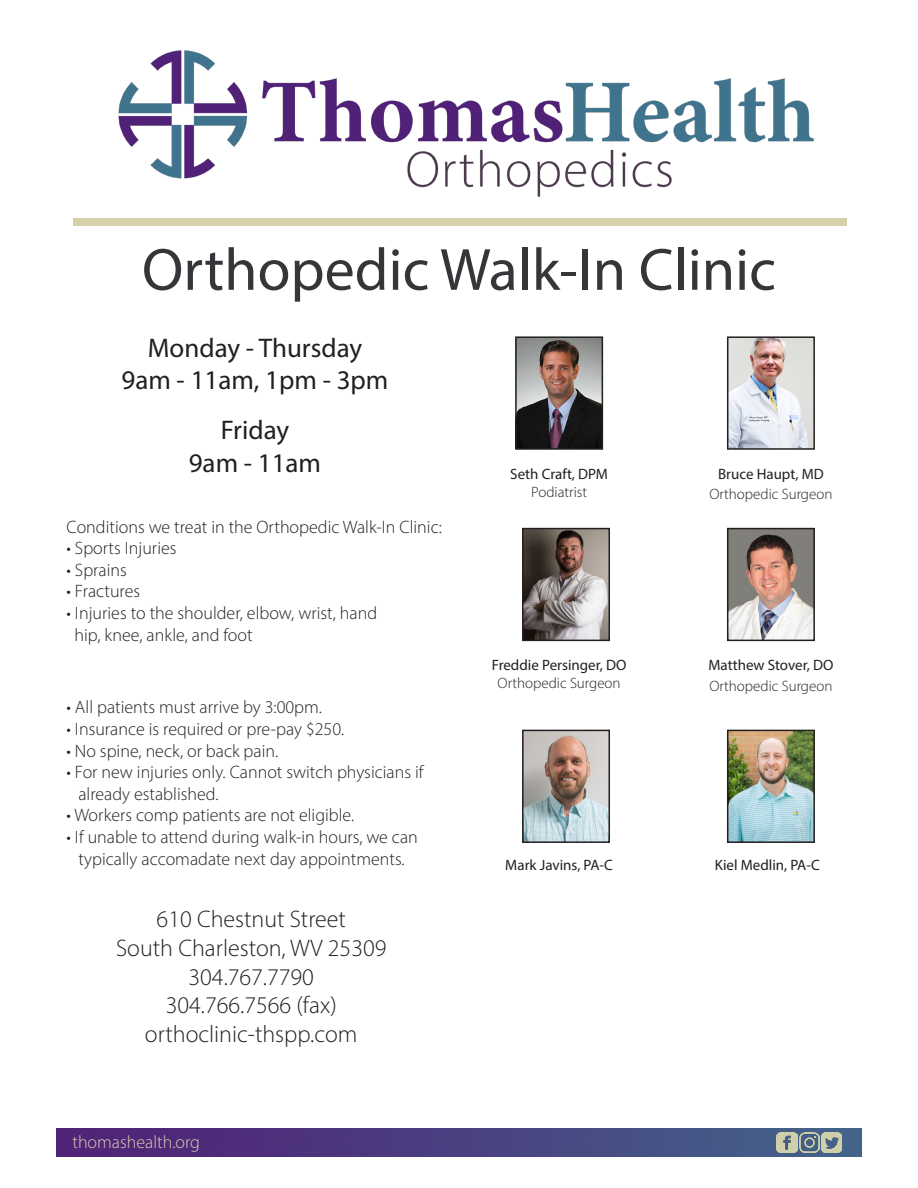
<style>
.page{position:relative;width:918px;height:1188px;background:#fff}
.page>*{position:absolute;margin:0;border:0;box-sizing:border-box;transform-origin:0 0}
.t1{font:60px "Myriad Pro";color:#363539}
.t2{font:27px "Myriad Pro";color:#231f20}
.t3{font:300 24px "Myriad Pro";color:#231f20}
.t4{font:300 18px "Myriad Pro";color:#231f20}
.t5{font:300 18px "Myriad Pro";color:#d6d0ab}
.t6{font:15px "Myriad Pro";color:#231f20}
.t7{font:300 15px "Myriad Pro";color:#231f20}
</style>
<div class="page">
<img style="left:118px;top:50px;width:696px;height:147px">
<div style="left:73px;top:218px;width:774px;height:7px;background:#d6d0ab"></div>
<img style="left:56px;top:1129px;width:806px;height:27px">
<img style="left:777px;top:1132px;width:65px;height:21px">
<img style="left:730px;top:339px;width:82px;height:108px">
<div style="left:727px;top:336px;width:88px;height:114px;border:2px solid #231f20"></div>
<img style="left:730px;top:531px;width:82px;height:107px">
<div style="left:727px;top:528px;width:88px;height:113px;border:2px solid #231f20"></div>
<img style="left:525px;top:531px;width:82px;height:107px">
<div style="left:522px;top:528px;width:88px;height:113px;border:2px solid #231f20"></div>
<img style="left:518px;top:339px;width:82px;height:108px">
<div style="left:515px;top:336px;width:88px;height:114px;border:2px solid #231f20"></div>
<img style="left:525px;top:733px;width:82px;height:107px">
<div style="left:522px;top:730px;width:88px;height:113px;border:2px solid #231f20"></div>
<img style="left:730px;top:733px;width:82px;height:107px">
<div style="left:727px;top:730px;width:88px;height:113px;border:2px solid #231f20"></div>
<p class="t1" style="left:142px;top:233px;width:636px">Orthopedic Walk-In Clinic</p>
<p class="t2" style="left:148px;top:331px;width:216px">Monday - Thursday</p>
<p class="t2" style="left:122px;top:363px;width:268px">9am - 11am, 1pm - 3pm</p>
<p class="t2" style="left:221px;top:414px;width:70px">Friday</p>
<p class="t2" style="left:189px;top:446px;width:134px">9am - 11am</p>
<p class="t6" style="left:718px;top:464px;width:107px">Bruce Haupt, MD</p>
<p class="t7" style="left:709px;top:485px;width:125px">Orthopedic Surgeon</p>
<p class="t6" style="left:510px;top:464px;width:99px">Seth Craft, DPM</p>
<p class="t7" style="left:531px;top:483px;width:57px">Podiatrist</p>
<p class="t4" style="left:67px;top:516px;width:377px">Conditions we treat in the Orthopedic Walk-In Clinic:</p>
<p class="t4" style="left:67px;top:537px;width:112px">• Sports Injuries</p>
<p class="t4" style="left:67px;top:559px;width:62px">• Sprains</p>
<p class="t4" style="left:67px;top:581px;width:75px">• Fractures</p>
<p class="t4" style="left:67px;top:602px;width:312px">• Injuries to the shoulder, elbow, wrist, hand</p>
<p class="t4" style="left:74px;top:624px;width:180px">hip, knee, ankle, and foot</p>
<p class="t4" style="left:67px;top:697px;width:257px">• All patients must arrive by 3:00pm.</p>
<p class="t4" style="left:67px;top:718px;width:279px">• Insurance is required or pre-pay $250.</p>
<p class="t4" style="left:67px;top:740px;width:213px">• No spine, neck, or back pain.</p>
<p class="t4" style="left:67px;top:761px;width:358px">• For new injuries only. Cannot switch physicians if</p>
<p class="t4" style="left:78px;top:783px;width:142px">already established.</p>
<p class="t4" style="left:67px;top:805px;width:289px">• Workers comp patients are not eligible.</p>
<p class="t4" style="left:67px;top:826px;width:353px">• If unable to attend during walk-in hours, we can</p>
<p class="t4" style="left:78px;top:848px;width:328px">typically accomadate next day appointments.</p>
<p class="t3" style="left:157px;top:905px;width:191px">610 Chestnut Street</p>
<p class="t3" style="left:116px;top:933px;width:272px">South Charleston, WV 25309</p>
<p class="t3" style="left:189px;top:962px;width:127px">304.767.7790</p>
<p class="t3" style="left:166px;top:991px;width:172px">304.766.7566 (fax)</p>
<p class="t3" style="left:145px;top:1020px;width:214px">orthoclinic-thspp.com</p>
<p class="t5" style="left:72px;top:1132px;width:129px">thomashealth.org</p>
<p class="t6" style="left:492px;top:656px;width:136px">Freddie Persinger, DO</p>
<p class="t7" style="left:498px;top:674px;width:125px">Orthopedic Surgeon</p>
<p class="t6" style="left:708px;top:656px;width:126px">Matthew Stover, DO</p>
<p class="t7" style="left:709px;top:677px;width:125px">Orthopedic Surgeon</p>
<p class="t6" style="left:505px;top:856px;width:109px">Mark Javins, PA-C</p>
<p class="t6" style="left:715px;top:856px;width:107px">Kiel Medlin, PA-C</p>
</div>
